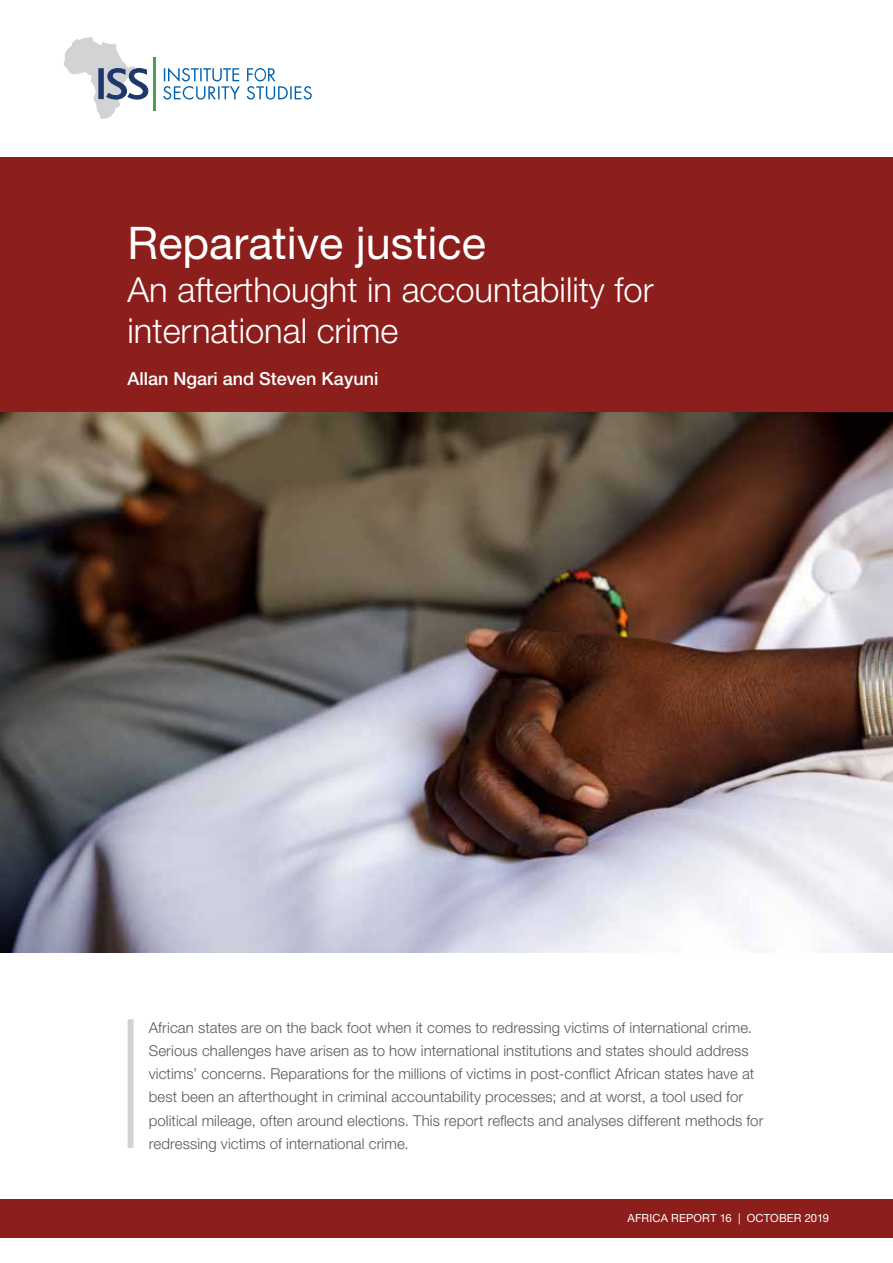
<style>
.page{position:relative;width:893px;height:1263px;background:#fff}
.page>*{position:absolute;margin:0;border:0;box-sizing:border-box;transform-origin:0 0}
.t1{font:45px "Helvetica Neue LT Std";color:#fff}
.t2{font:300 34.5px/41.4px "Helvetica Neue LT Std";color:#fff}
.t3{font:500 18px "Helvetica Neue LT Std";color:#fff}
.t4{font:300 15px/23.2px "Helvetica Neue LT Std";letter-spacing:.005em;color:#58595b}
.t5{font:11.25px "Helvetica Neue LT Std";letter-spacing:.01em;color:#fff}
</style>
<div class="page">
<div style="left:0;top:1199px;width:893px;height:38px;background:#8c1e1b"></div>
<svg style="left:163px;top:68px;width:149px;height:32px"></svg>
<hr style="left:154px;top:57px;width:2px;height:54px;background:#48a154">
<svg style="left:64px;top:37px;width:85px;height:82px"></svg>
<div style="left:0;top:157px;width:893px;height:255px;background:#8c1e1b"></div>
<img style="left:0;top:412px;width:893px;height:540px">
<div style="left:128px;top:1019px;width:6px;height:129px;background:#d1d3d4"></div>
<h1 class="t1" style="left:128px;top:216px;width:360px">Reparative justice</h1>
<h2 class="t2" style="left:128px;top:268px;width:527px">An afterthought in accountability for international crime</h2>
<p class="t3" style="left:128px;top:368px;width:252px">Allan Ngari and Steven Kayuni</p>
<p class="t4" style="left:149px;top:1015px;width:616px">African states are on the back foot when it comes to redressing victims of international crime.<br>Serious challenges have arisen as to how international institutions and states should address victims’ concerns. Reparations for the millions of victims in post-conflict African states have at best been an afterthought in criminal accountability processes; and at worst, a tool used for political mileage, often around elections. This report reflects and analyses different methods for redressing victims of international crime.</p>
<p class="t5" style="left:628px;top:1211px;width:203px">AFRICA REPORT 16 | OCTOBER 2019</p>
</div>
